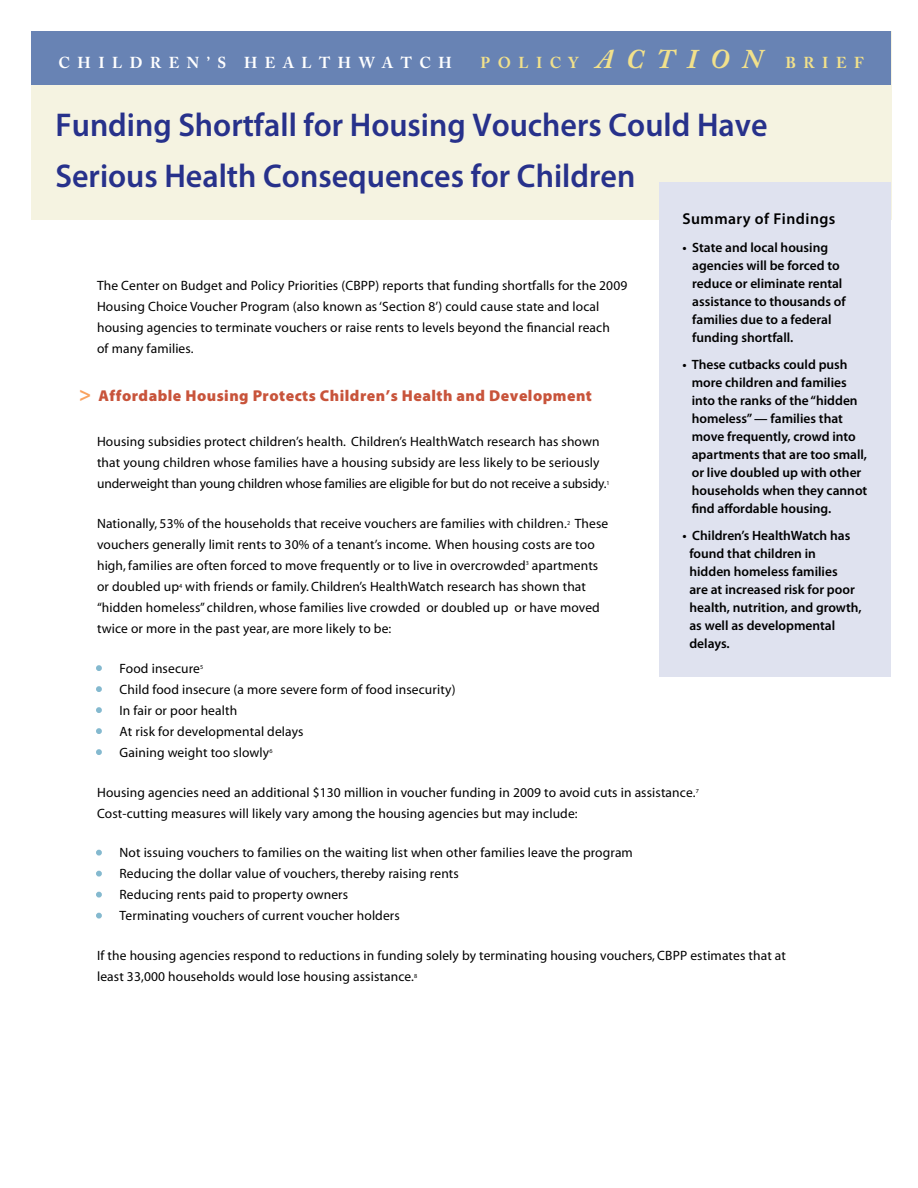
<style>
.page{position:relative;width:918px;height:1188px;background:#fff}
.page>*{position:absolute;margin:0;border:0;box-sizing:border-box;transform-origin:0 0}
.t1{font:600 33px/51px "Myriad Pro";color:#27318b}
.t2{font:italic 700 27px "Adobe Caslon Pro";letter-spacing:.49em;color:#f2e18b}
.t3{font:900 15.75px "Myriad Pro";letter-spacing:.03em;color:#c8543b}
.t4{font:700 15.75px "Adobe Caslon Pro";letter-spacing:.49em;color:#fff}
.t5{font:600 15.75px "Myriad Pro";letter-spacing:.03em;color:#000}
.t6{font:700 15.75px "Adobe Caslon Pro";color:#f2e18b}
.t7{font:13.5px/21px "Myriad";letter-spacing:.01em;color:#000}
.t8{font:600 13.5px/18px "Myriad Pro";color:#000}
.s1{font-style:normal;font-size:15.75px}
.s2{font-weight:700;font-size:21px;color:#f9a25e}
.s3{color:#84b9cf}
</style>
<div class="page">
<svg style="left:96px;top:665px;width:6px;height:6px"></svg>
<svg style="left:96px;top:686px;width:6px;height:6px"></svg>
<svg style="left:96px;top:707px;width:6px;height:6px"></svg>
<svg style="left:96px;top:728px;width:6px;height:6px"></svg>
<svg style="left:96px;top:749px;width:6px;height:6px"></svg>
<svg style="left:96px;top:850px;width:6px;height:6px"></svg>
<svg style="left:96px;top:871px;width:6px;height:6px"></svg>
<svg style="left:96px;top:892px;width:6px;height:6px"></svg>
<svg style="left:96px;top:913px;width:6px;height:6px"></svg>
<div style="left:32px;top:32px;width:860px;height:188px;background:#f5f3e1"></div>
<div style="left:660px;top:182px;width:231px;height:494px;background:#dfe2ef"></div>
<div style="left:32px;top:32px;width:859px;height:53px;background:#6883b4"></div>
<p class="t4" style="left:59px;top:53px;width:395px">CHILDREN’S HEALTHWATCH</p>
<p class="t6" style="left:480px;top:53px;width:53px">POLIC</p>
<h2 class="t2" style="left:569px;top:43px;width:195px"><span class="s1">Y</span> ACTION</h2>
<p class="t6" style="left:786px;top:53px;width:34px">B RIE</p>
<p class="t6" style="left:854px;top:53px;width:11px">F</p>
<h1 class="t1" style="left:56px;top:98px;width:714px">Funding Shortfall for Housing Vouchers Could Have<br>Serious Health Consequences for Children</h1>
<p class="t5" style="left:682px;top:209px;width:155px">Summary of Findings</p>
<p class="t8" style="left:692px;top:239px;width:155px;text-indent:-10px">• State and local housing agencies will be forced to reduce or eliminate rental assistance to thousands of families due to a federal funding shortfall.</p>
<p class="t8" style="left:692px;top:356px;width:177px;text-indent:-9px">• These cutbacks could push more children and families into the ranks of the “hidden homeless” — families that move frequently, crowd into apartments that are too small, or live doubled up with other households when they cannot find affordable housing.</p>
<p class="t8" style="left:689px;top:527px;width:174px;text-indent:-7px">• Children’s HealthWatch has found that children in<br>hidden homeless families<br>are at increased risk for poor health, nutrition, and growth, as well as developmental delays.</p>
<p class="t7" style="left:97px;top:276px;width:532px">The Center on Budget and Policy Priorities (CBPP) reports that funding shortfalls for the 2009<br>Housing Choice Voucher Program (also known as ‘Section 8’) could cause state and local housing agencies to terminate vouchers or raise rents to levels beyond the financial reach<br>of many families.</p>
<p class="t3" style="left:79px;top:385px;width:514px"><span class="s2">&gt;</span> Affordable Housing Protects Children’s Health and Development</p>
<p class="t7" style="left:97px;top:432px;width:514px">Housing subsidies protect children’s health. Children’s HealthWatch research has shown that young children whose families have a housing subsidy are less likely to be seriously underweight than young children whose families are eligible for but do not receive a subsidy.<sup>1</sup></p>
<p class="t7" style="left:97px;top:514px;width:513px">Nationally, 53% of the households that receive vouchers are families with children.<sup>2</sup> These vouchers generally limit rents to 30% of a tenant’s income. When housing costs are too high, families are often forced to move frequently or to live in overcrowded<sup>3</sup> apartments or doubled up<sup>4</sup> with friends or family. Children’s HealthWatch research has shown that “hidden homeless” children, whose families live crowded or doubled up or have moved twice or more in the past year, are more likely to be:</p>
<p class="t7" style="left:97px;top:658px;width:108px"><span class="s3">•</span> Food insecure<sup>5</sup></p>
<p class="t7" style="left:97px;top:679px;width:360px"><span class="s3">•</span> Child food insecure (a more severe form of food insecurity)</p>
<p class="t7" style="left:97px;top:700px;width:142px"><span class="s3">•</span> In fair or poor health</p>
<p class="t7" style="left:97px;top:721px;width:208px"><span class="s3">•</span> At risk for developmental delays</p>
<p class="t7" style="left:97px;top:742px;width:177px"><span class="s3">•</span> Gaining weight too slowly<sup>6</sup></p>
<p class="t7" style="left:97px;top:782px;width:603px">Housing agencies need an additional $130 million in voucher funding in 2009 to avoid cuts in assistance.<sup>7<br></sup>Cost-cutting measures will likely vary among the housing agencies but may include:</p>
<p class="t7" style="left:97px;top:843px;width:537px"><span class="s3">•</span> Not issuing vouchers to families on the waiting list when other families leave the program</p>
<p class="t7" style="left:97px;top:864px;width:363px"><span class="s3">•</span> Reducing the dollar value of vouchers, thereby raising rents</p>
<p class="t7" style="left:97px;top:885px;width:253px"><span class="s3">•</span> Reducing rents paid to property owners</p>
<p class="t7" style="left:97px;top:906px;width:304px"><span class="s3">•</span> Terminating vouchers of current voucher holders</p>
<p class="t7" style="left:97px;top:946px;width:690px">If the housing agencies respond to reductions in funding solely by terminating housing vouchers, CBPP estimates that at least 33,000 households would lose housing assistance.<sup>8</sup></p>
</div>
